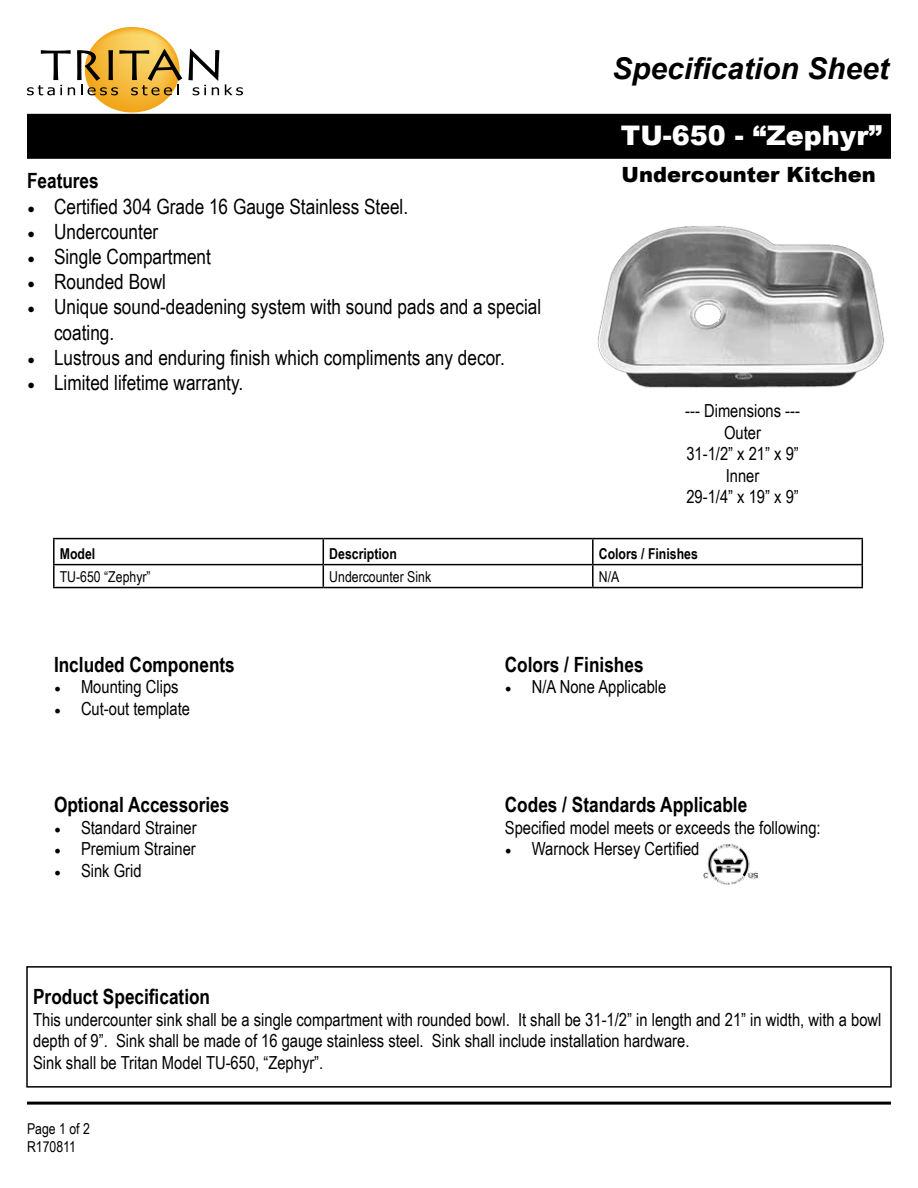
<style>
.page{position:relative;width:918px;height:1188px;background:#fff}
.page>*{position:absolute;margin:0;border:0;box-sizing:border-box;transform-origin:0 0}
.t1{font:italic 700 30px "Arial";color:#000}
.t2{font:900 27px "Arial";color:#fff}
.t3{font:21px/25.2px "Arial Narrow";color:#000}
.t4{font:700 21px "Arial Narrow";color:#000}
.t5{font:900 21px "Arial";color:#000}
.t6{font:18px/21.6px "Arial Narrow";color:#000;text-align:center}
.t7{font:15px/18px "Arial Narrow";color:#000}
.t8{font:700 15px "Arial Narrow";color:#000}
.s1{font-family:"Minion Pro"}
</style>
<div class="page">
<svg style="left:27px;top:27px;width:155px;height:86px"></svg>
<svg style="left:188px;top:49px;width:31px;height:46px"></svg>
<svg style="left:225px;top:84px;width:18px;height:11px"></svg>
<div style="left:27px;top:114px;width:864px;height:45px;background:#000"></div>
<img style="left:598px;top:226px;width:286px;height:162px">
<div style="left:26px;top:966px;width:866px;height:122px;border:2px solid #000"></div>
<hr style="left:27px;top:1102px;width:864px;height:3px;background:#000">
<hr style="left:53px;top:538px;width:270px;height:1px;background:#000">
<hr style="left:53px;top:539px;width:2px;height:25px;background:#000">
<hr style="left:323px;top:538px;width:270px;height:1px;background:#000">
<hr style="left:593px;top:538px;width:270px;height:1px;background:#000">
<hr style="left:592px;top:539px;width:2px;height:25px;background:#000">
<hr style="left:53px;top:564px;width:270px;height:1px;background:#000">
<hr style="left:53px;top:565px;width:2px;height:22px;background:#000">
<hr style="left:323px;top:564px;width:270px;height:1px;background:#000">
<svg style="left:323px;top:539px;width:1px;height:48px"></svg>
<hr style="left:593px;top:564px;width:270px;height:1px;background:#000">
<hr style="left:592px;top:565px;width:2px;height:22px;background:#000">
<svg style="left:862px;top:539px;width:1px;height:48px"></svg>
<hr style="left:53px;top:587px;width:270px;height:1px;background:#000">
<hr style="left:323px;top:587px;width:270px;height:1px;background:#000">
<hr style="left:593px;top:587px;width:270px;height:1px;background:#000">
<img style="left:704px;top:844px;width:54px;height:40px">
<p class="t4" style="left:27px;top:165px;width:73px">Features</p>
<p class="t3" style="left:27px;top:193px;width:383px"><span class="s1">•</span> Certified 304 Grade 16 Gauge Stainless Steel.</p>
<p class="t3" style="left:27px;top:218px;width:133px"><span class="s1">•</span> Undercounter</p>
<p class="t3" style="left:27px;top:243px;width:185px"><span class="s1">•</span> Single Compartment</p>
<p class="t3" style="left:27px;top:269px;width:140px"><span class="s1">•</span> Rounded Bowl</p>
<p class="t3" style="left:54px;top:294px;width:489px;text-indent:-27px"><span class="s1">•</span> Unique sound-deadening system with sound pads and a special coating.</p>
<p class="t3" style="left:27px;top:344px;width:479px"><span class="s1">•</span> Lustrous and enduring finish which compliments any decor.</p>
<p class="t3" style="left:27px;top:369px;width:218px"><span class="s1">•</span> Limited lifetime warranty.</p>
<h1 class="t1" style="left:612px;top:49px;width:278px">Specification Sheet</h1>
<h2 class="t2" style="left:621px;top:116px;width:262px">TU-650 - “Zephyr”</h2>
<p class="t5" style="left:622px;top:159px;width:256px">Undercounter Kitchen</p>
<p class="t6" style="left:685px;top:399px;width:116px">--- Dimensions ---<br>Outer<br>31-1/2” x 21” x 9”<br>Inner<br>29-1/4” x 19” x 9”</p>
<p class="t8" style="left:60px;top:542px;width:37px">Model</p>
<p class="t8" style="left:329px;top:542px;width:69px">Description</p>
<p class="t8" style="left:599px;top:542px;width:101px">Colors / Finishes</p>
<p class="t7" style="left:60px;top:567px;width:92px">TU-650 “Zephyr”</p>
<p class="t7" style="left:329px;top:567px;width:103px">Undercounter Sink</p>
<p class="t7" style="left:599px;top:567px;width:22px">N/A</p>
<p class="t4" style="left:54px;top:648px;width:182px">Included Components</p>
<p class="t6" style="left:54px;top:676px;width:126px"><span class="s1">•</span> Mounting Clips</p>
<p class="t6" style="left:54px;top:697px;width:138px"><span class="s1">•</span> Cut-out template</p>
<p class="t4" style="left:54px;top:789px;width:177px">Optional Accessories</p>
<p class="t6" style="left:54px;top:816px;width:144px"><span class="s1">•</span> Standard Strainer</p>
<p class="t6" style="left:54px;top:838px;width:143px"><span class="s1">•</span> Premium Strainer</p>
<p class="t6" style="left:54px;top:859px;width:89px"><span class="s1">•</span> Sink Grid</p>
<p class="t4" style="left:505px;top:648px;width:140px">Colors / Finishes</p>
<p class="t6" style="left:505px;top:676px;width:163px"><span class="s1">•</span> N/A None Applicable</p>
<p class="t4" style="left:505px;top:789px;width:244px">Codes / Standards Applicable</p>
<p class="t6" style="left:505px;top:816px;width:317px">Specified model meets or exceeds the following:</p>
<p class="t6" style="left:505px;top:838px;width:196px"><span class="s1">•</span> Warnock Hersey Certified</p>
<p class="t4" style="left:33px;top:981px;width:179px">Product Specification</p>
<p class="t6" style="left:33px;top:1008px;width:850px;text-align:left">This undercounter sink shall be a single compartment with rounded bowl. It shall be 31-1/2” in length and 21” in width, with a bowl depth of 9”. Sink shall be made of 16 gauge stainless steel. Sink shall include installation hardware.<br>Sink shall be Tritan Model TU-650, “Zephyr”.</p>
<p class="t7" style="left:27px;top:1119px;width:64px">Page 1 of 2<br>R170811</p>
</div>
